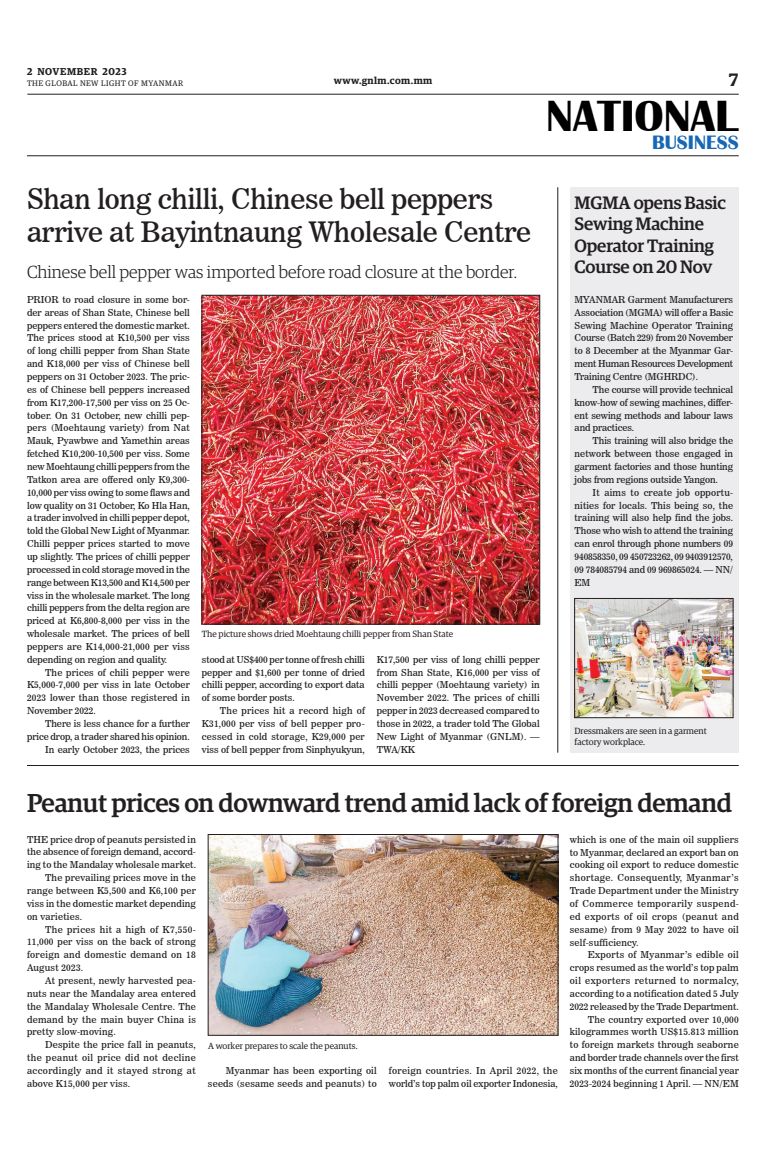
<style>
.page{position:relative;width:773px;height:1152px;background:#fff}
.page>*{position:absolute;margin:0;border:0;box-sizing:border-box;transform-origin:0 0}
.t1{font:700 45px "Britannic";color:#000}
._1_Clm_Head{font:28px/33.6px "News 706 BT Roman C";letter-spacing:-.01em;color:#231f20}
._1_Clm_Head-2{font:500 26px "Guardian Egyp";letter-spacing:-.01em;color:#231f20}
.t2{font:700 20px "Britannic";color:#1768b4}
._1_Clm_Head-3{font:500 18px/21.6px "Guardian Egyp";letter-spacing:-.01em;color:#231f20}
.t3{font:600 18px "Guardian Egyp";color:#231f20}
.t4{font:300 17.5px "Guardian Egyp";color:#231f20}
.t5{font:600 10px "Guardian Egyp";letter-spacing:.05em;color:#231f20}
._2nd_Body{font:9.5px/12.9px "News 706 BT Roman C";letter-spacing:.01em;color:#231f20;text-align:justify}
.Normal_Para{font:9.5px/12.9px "News 706 BT Roman C";color:#231f20;text-align:justify}
.t6{font:9px/10.8px "Guardian Egyp";color:#231f20}
.t7{font:8px "Guardian Egyp";letter-spacing:.06em;color:#231f20}
</style>
<div class="page">
<hr style="left:27px;top:94px;width:711px;height:1px;background:#231f20">
<hr style="left:27px;top:156px;width:711px;height:1px;background:#231f20">
<div style="left:570px;top:187px;width:168px;height:566px;background:#ececee"></div>
<img style="left:204px;top:297px;width:334px;height:325px">
<div style="left:202px;top:295px;width:338px;height:329px;border:1px solid #231f20"></div>
<img style="left:576px;top:600px;width:155px;height:116px">
<div style="left:574px;top:598px;width:159px;height:120px;border:1px solid #231f20"></div>
<hr style="left:27px;top:765px;width:711px;height:1px;background:#231f20">
<hr style="left:557px;top:187px;width:1px;height:566px;background:#231f20">
<img style="left:210px;top:836px;width:346px;height:197px">
<div style="left:208px;top:834px;width:350px;height:201px;border:1px solid #231f20"></div>
<p class="t5" style="left:27px;top:64px;width:101px">2 NOVEMBER 2023</p>
<p class="t7" style="left:27px;top:78px;width:158px">THE GLOBAL NEW LIGHT OF MYANMAR</p>
<p class="t5" style="left:334px;top:73px;width:100px">www.gnlm.com.mm</p>
<h3 class="t3" style="left:729px;top:67px;width:11px">7</h3>
<h1 class="t1" style="left:546px;top:91px;width:193px">NATIONAL</h1>
<h3 class="t2" style="left:652px;top:131px;width:88px">BUSINESS</h3>
<p class="_1_Clm_Head" style="left:27px;top:182px;width:505px">Shan long chilli, Chinese bell peppers arrive at Bayintnaung Wholesale Centre</p>
<p class="t4" style="left:27px;top:261px;width:491px">Chinese bell pepper was imported before road closure at the border.</p>
<p class="Normal_Para" style="left:27px;top:293px;width:164px">PRIOR to road closure in some bor&shy;der areas of Shan State, Chinese bell peppers entered the domestic market.<br>The prices stood at K10,500 per viss of long chilli pepper from Shan State and K18,000 per viss of Chinese bell peppers on 31 October 2023. The pric&shy;es of Chinese bell peppers increased from K17,200-17,500 per viss on 25 Oc&shy;tober. On 31 October, new chilli pep&shy;pers (Moehtaung variety) from Nat Mauk, Pyawbwe and Yamethin areas fetched K10,200-10,500 per viss. Some new Moehtaung chilli peppers from the Tatkon area are offered only K9,300- 10,000 per viss owing to some flaws and low quality on 31 October, Ko Hla Han, a trader involved in chilli pepper depot, told the Global New Light of Myanmar.<br>Chilli pepper prices started to move up slightly. The prices of chilli pepper processed in cold storage moved in the range between K13,500 and K14,500 per viss in the wholesale market. The long chilli peppers from the delta region are priced at K6,800-8,000 per viss in the wholesale market. The prices of bell peppers are K14,000-21,000 per viss depending on region and quality.</p>
<p class="_2nd_Body" style="left:27px;top:666px;width:164px;text-indent:18px">The prices of chili pepper were K5,000-7,000 per viss in late October 2023 lower than those registered in November 2022.</p>
<p class="_2nd_Body" style="left:27px;top:717px;width:164px;text-align:right">There is less chance for a further price drop, a trader shared his opinion.</p>
<p class="_2nd_Body" style="left:45px;top:743px;width:146px">In early October 2023, the prices</p>
<p class="t6" style="left:202px;top:628px;width:253px">The picture shows dried Moehtaung chilli pepper from Shan State</p>
<p class="_2nd_Body" style="left:202px;top:653px;width:164px">stood at US$400 per tonne of fresh chilli pepper and $1,600 per tonne of dried chilli pepper, according to export data of some border posts.</p>
<p class="_2nd_Body" style="left:202px;top:704px;width:164px;text-indent:18px">The prices hit a record high of K31,000 per viss of bell pepper pro&shy;cessed in cold storage, K29,000 per viss of bell pepper from Sinphyukyun,</p>
<p class="_2nd_Body" style="left:377px;top:653px;width:164px">K17,500 per viss of long chilli pepper from Shan State, K16,000 per viss of chilli pepper (Moehtaung variety) in November 2022. The prices of chilli pepper in 2023 decreased compared to those in 2022, a trader told The Global New Light of Myanmar (GNLM). — TWA/KK</p>
<p class="_1_Clm_Head-3" style="left:574px;top:190px;width:153px">MGMA opens Basic<br>Sewing Machine<br>Operator Training<br>Course on 20 Nov</p>
<p class="Normal_Para" style="left:574px;top:293px;width:160px">MYANMAR Garment Manufacturers Association (MGMA) will offer a Basic Sewing Machine Operator Training Course (Batch 229) from 20 November to 8 December at the Myanmar Gar&shy;ment Human Resources Development Training Centre (MGHRDC).</p>
<p class="_2nd_Body" style="left:574px;top:383px;width:160px;text-indent:18px">The course will provide technical know-how of sewing machines, differ&shy;ent sewing methods and labour laws and practices.</p>
<p class="_2nd_Body" style="left:574px;top:434px;width:160px;text-indent:18px">This training will also bridge the network between those engaged in garment factories and those hunting jobs from regions outside Yangon.</p>
<p class="_2nd_Body" style="left:574px;top:486px;width:160px;text-indent:18px">It aims to create job opportu&shy;nities for locals. This being so, the training will also help find the jobs.<br>Those who wish to attend the training can enrol through phone numbers 09<br>940858350, 09 450723262, 09 9403912570, 09 784085794 and 09 969865024. — NN/ EM</p>
<p class="t6" style="left:574px;top:725px;width:134px">Dressmakers are seen in a garment factory workplace.</p>
<p class="_1_Clm_Head-2" style="left:27px;top:784px;width:706px">Peanut prices on downward trend amid lack of foreign demand</p>
<p class="Normal_Para" style="left:27px;top:833px;width:170px">THE price drop of peanuts persisted in the absence of foreign demand, accord&shy;ing to the Mandalay wholesale market.</p>
<p class="_2nd_Body" style="left:27px;top:871px;width:170px;text-indent:18px">The prevailing prices move in the range between K5,500 and K6,100 per viss in the domestic market depending on varieties.</p>
<p class="_2nd_Body" style="left:27px;top:923px;width:170px;text-indent:18px">The prices hit a high of K7,550- 11,000 per viss on the back of strong foreign and domestic demand on 18<br>August 2023.</p>
<p class="_2nd_Body" style="left:27px;top:974px;width:170px;text-indent:18px">At present, newly harvested pea&shy;nuts near the Mandalay area entered the Mandalay Wholesale Centre. The demand by the main buyer China is pretty slow-moving.</p>
<p class="_2nd_Body" style="left:27px;top:1038px;width:170px;text-indent:18px">Despite the price fall in peanuts, the peanut oil price did not decline accordingly and it stayed strong at above K15,000 per viss.</p>
<p class="t6" style="left:208px;top:1040px;width:151px">A worker prepares to scale the peanuts.</p>
<p class="_2nd_Body" style="left:208px;top:1064px;width:170px;text-align:right">Myanmar has been exporting oil seeds (sesame seeds and peanuts) to</p>
<p class="_2nd_Body" style="left:389px;top:1064px;width:170px">foreign countries. In April 2022, the world’s top palm oil exporter Indonesia,</p>
<p class="_2nd_Body" style="left:570px;top:833px;width:170px">which is one of the main oil suppliers to Myanmar, declared an export ban on cooking oil export to reduce domestic shortage. Consequently, Myanmar’s Trade Department under the Ministry of Commerce temporarily suspend&shy;ed exports of oil crops (peanut and sesame) from 9 May 2022 to have oil self-sufficiency.</p>
<p class="_2nd_Body" style="left:570px;top:948px;width:170px;text-indent:18px">Exports of Myanmar’s edible oil crops resumed as the world’s top palm oil exporters returned to normalcy, according to a notification dated 5 July 2022 released by the Trade Department.</p>
<p class="_2nd_Body" style="left:570px;top:1013px;width:170px;text-indent:18px">The country exported over 10,000 kilogrammes worth US$15.813 million to foreign markets through seaborne and border trade channels over the first six months of the current financial year 2023-2024 beginning 1 April. — NN/EM</p>
</div>
